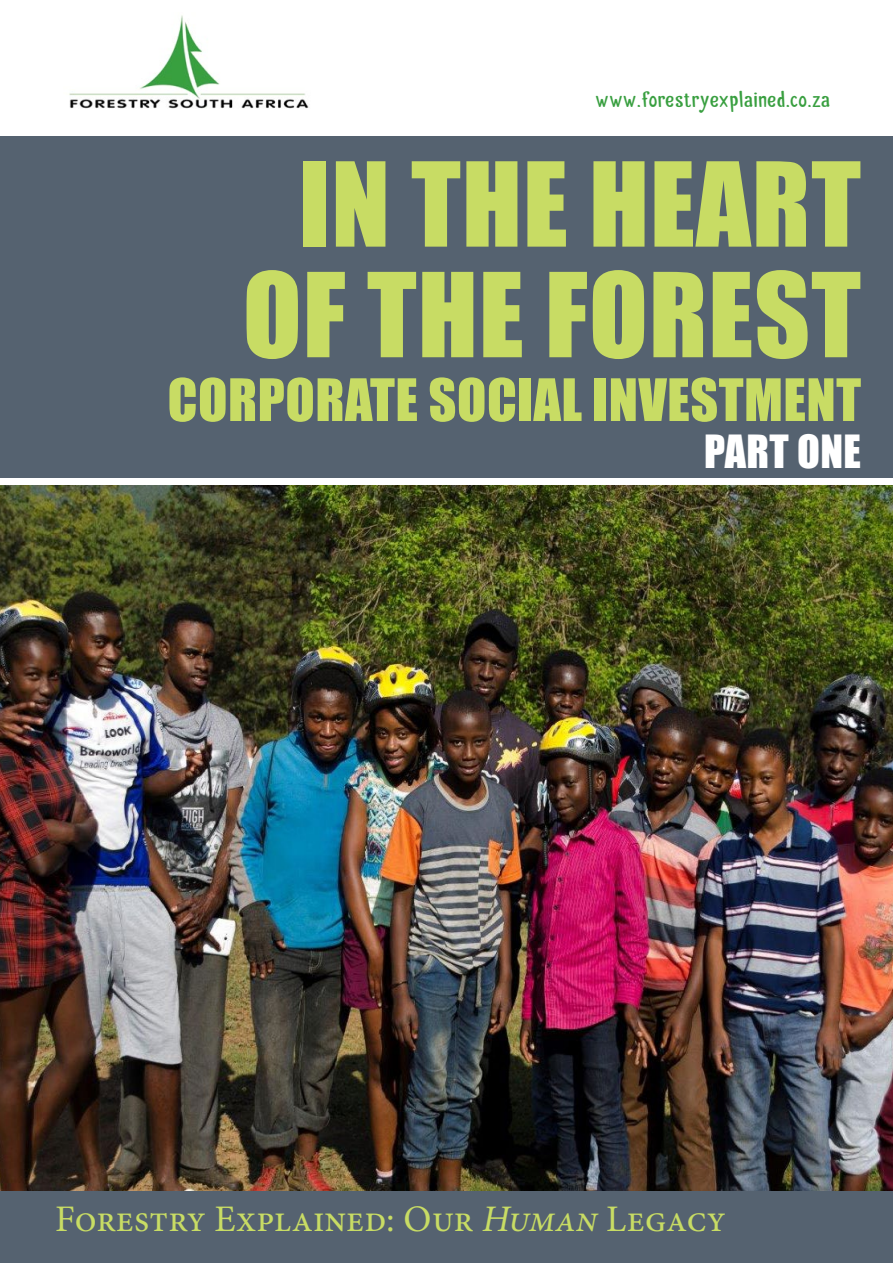
<style>
.page{position:relative;width:893px;height:1263px;background:#fff}
.page>*{position:absolute;margin:0;border:0;box-sizing:border-box;transform-origin:0 0}
.t1{font:108px/110.6px "Impact";letter-spacing:.01em;color:#c8dc64;text-align:center}
.t2{font:54px "Impact";letter-spacing:.01em;color:#c8dc64}
.t3{font:42px "Impact";letter-spacing:.01em;color:#fff}
.t4{font:37.5px "Minion Pro";color:#c8dc64}
.t5{font:27px "Palitoon";color:#399f40}
.s1{font-style:italic}
</style>
<div class="page">
<div style="left:0;top:136px;width:893px;height:1127px;background:#556270"></div>
<div style="left:0;top:478px;width:892px;height:9px;background:#fff"></div>
<img style="left:69px;top:15px;width:240px;height:94px">
<img style="left:0;top:485px;width:893px;height:706px">
<p class="t5" style="left:595px;top:83px;width:237px">www.forestryexplained.co.za</p>
<h1 class="t1" style="left:243px;top:146px;width:620px">IN THE HEART<br>OF THE FOREST</h1>
<h2 class="t2" style="left:168px;top:358px;width:695px">CORPORATE SOCIAL INVESTMENT</h2>
<p class="t3" style="left:704px;top:419px;width:158px">PART ONE</p>
<p class="t4" style="left:55px;top:1193px;width:672px">Forestry Explained: Our <span class="s1">Human</span> Legacy</p>
</div>
